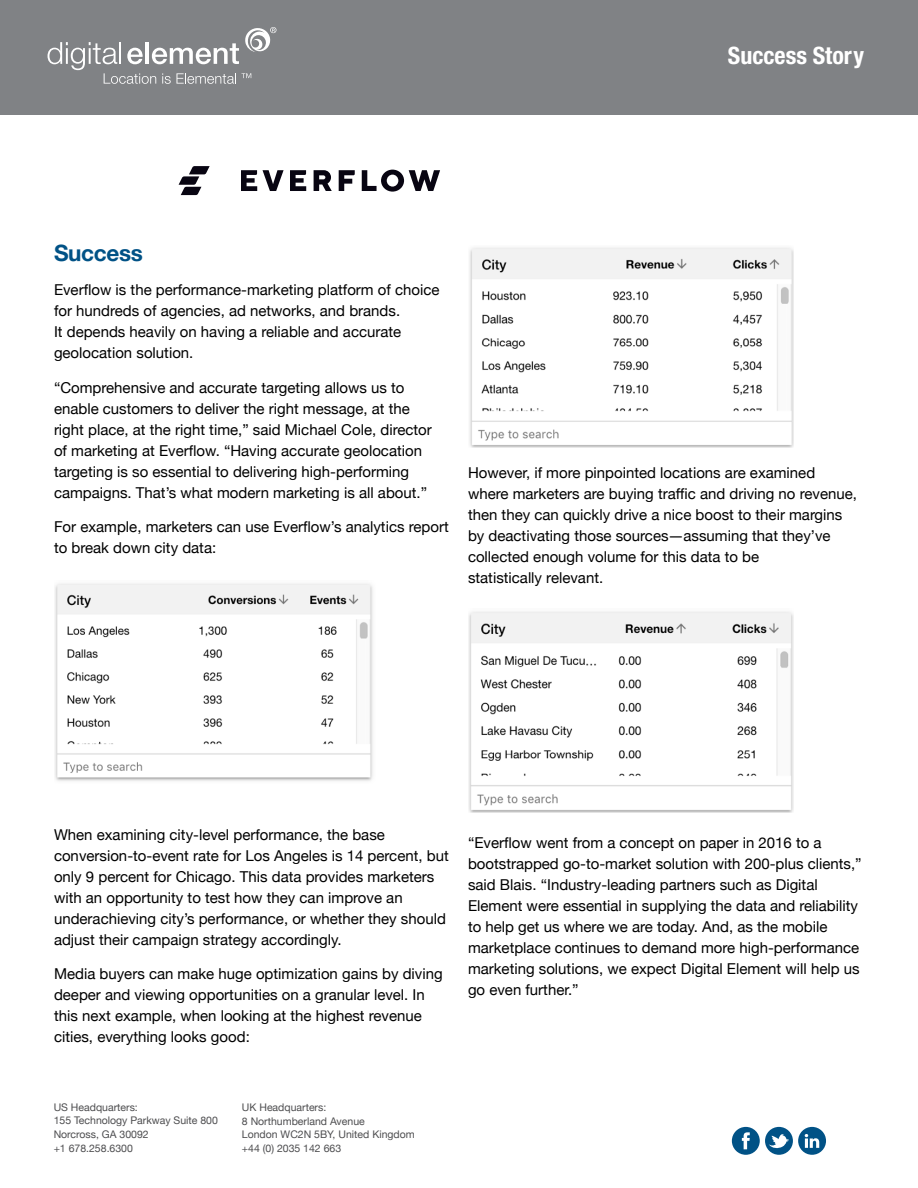
<style>
.page{position:relative;width:918px;height:1188px;background:#fff}
.page>*{position:absolute;margin:0;border:0;box-sizing:border-box;transform-origin:0 0}
.t1{font:700 condensed 24px "Helvetica Neue";color:#fff}
.t2{font:700 22.5px "Helvetica Neue";letter-spacing:-.015em;color:#015286}
.t3{font:15px/21px "Helvetica Neue";color:#000}
.t4{font:10.5px/13.5px "Helvetica Neue";color:#4d4d4f}
</style>
<div class="page">
<div style="left:0;top:0;width:918px;height:115px;background:#808285"></div>
<svg style="left:48px;top:27px;width:228px;height:57px"></svg>
<svg style="left:732px;top:1127px;width:94px;height:28px"></svg>
<svg style="left:263px;top:170px;width:21px;height:21px"></svg>
<svg style="left:241px;top:170px;width:16px;height:21px"></svg>
<svg style="left:290px;top:170px;width:16px;height:21px"></svg>
<svg style="left:314px;top:170px;width:18px;height:21px"></svg>
<svg style="left:339px;top:170px;width:16px;height:21px"></svg>
<svg style="left:362px;top:170px;width:78px;height:22px"></svg>
<svg style="left:179px;top:166px;width:31px;height:29px"></svg>
<img style="left:55px;top:583px;width:318px;height:198px">
<img style="left:469px;top:247px;width:324px;height:201px">
<img style="left:468px;top:611px;width:325px;height:202px">
<h1 class="t1" style="left:728px;top:41px;width:138px">Success Story</h1>
<h2 class="t2" style="left:54px;top:235px;width:90px">Success</h2>
<p class="t3" style="left:54px;top:280px;width:387px">Everflow is the performance-marketing platform of choice for hundreds of agencies, ad networks, and brands.<br>It depends heavily on having a reliable and accurate geolocation solution.</p>
<p class="t3" style="left:54px;top:378px;width:379px">“Comprehensive and accurate targeting allows us to enable customers to deliver the right message, at the right place, at the right time,” said Michael Cole, director of marketing at Everflow. “Having accurate geolocation targeting is so essential to delivering high-performing campaigns. That’s what modern marketing is all about.”</p>
<p class="t3" style="left:54px;top:517px;width:396px">For example, marketers can use Everflow’s analytics report to break down city data:</p>
<p class="t3" style="left:468px;top:463px;width:391px">However, if more pinpointed locations are examined where marketers are buying traffic and driving no revenue, then they can quickly drive a nice boost to their margins by deactivating those sources―assuming that they’ve collected enough volume for this data to be<br>statistically relevant.</p>
<p class="t3" style="left:54px;top:825px;width:396px">When examining city-level performance, the base conversion-to-event rate for Los Angeles is 14 percent, but only 9 percent for Chicago. This data provides marketers with an opportunity to test how they can improve an underachieving city’s performance, or whether they should adjust their campaign strategy accordingly.</p>
<p class="t3" style="left:54px;top:964px;width:390px">Media buyers can make huge optimization gains by diving deeper and viewing opportunities on a granular level. In this next example, when looking at the highest revenue cities, everything looks good:</p>
<p class="t3" style="left:468px;top:833px;width:395px">“Everflow went from a concept on paper in 2016 to a bootstrapped go-to-market solution with 200-plus clients,” said Blais. “Industry-leading partners such as Digital Element were essential in supplying the data and reliability to help get us where we are today. And, as the mobile marketplace continues to demand more high-performance marketing solutions, we expect Digital Element will help us go even further.”</p>
<p class="t4" style="left:54px;top:1101px;width:166px">US Headquarters:<br>155 Technology Parkway Suite 800<br>Norcross, GA 30092<br>+1 678.258.6300</p>
<p class="t4" style="left:242px;top:1101px;width:174px">UK Headquarters:<br>8 Northumberland Avenue<br>London WC2N 5BY, United Kingdom +44 (0) 2035 142 663</p>
</div>
